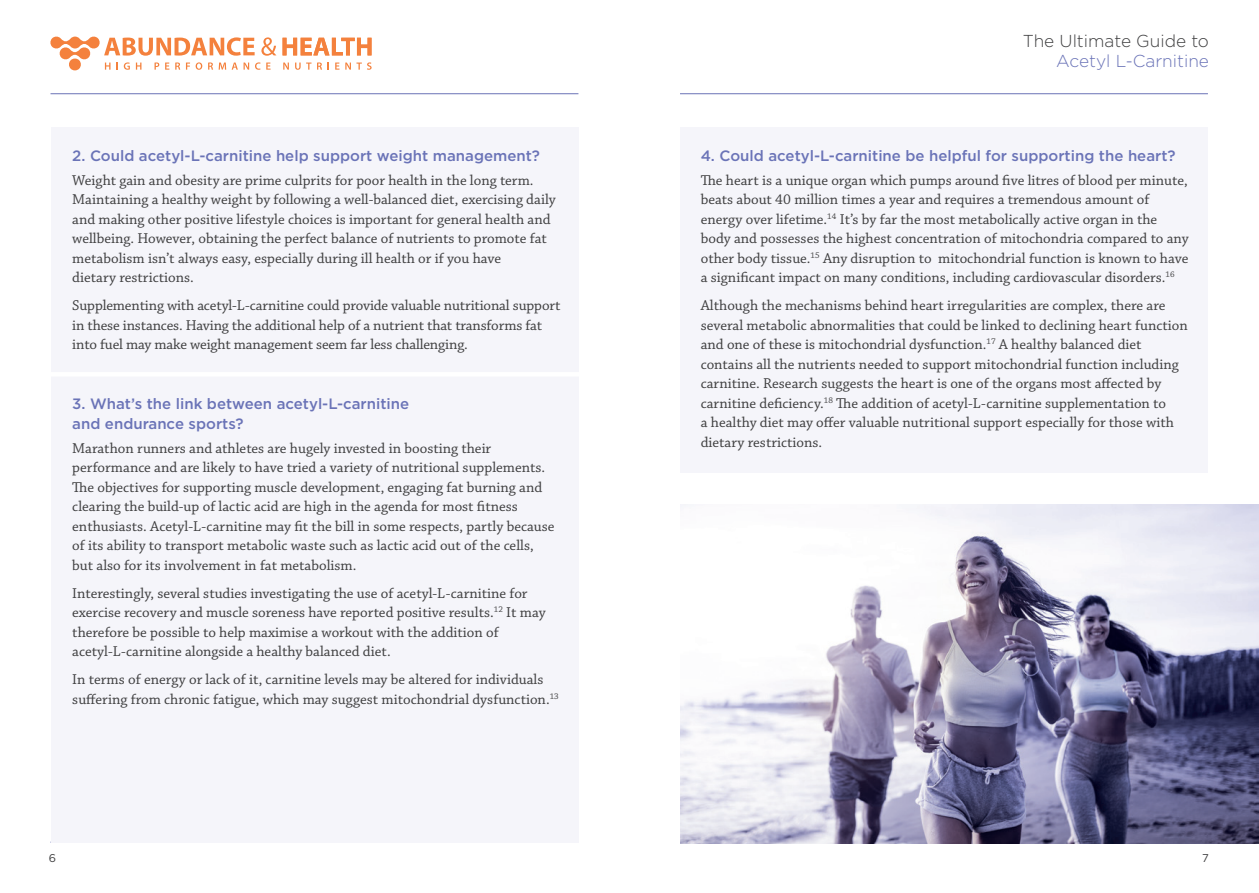
<style>
.page{position:relative;width:1259px;height:893px;background:#fff}
.page>*{position:absolute;margin:0;border:0;box-sizing:border-box;transform-origin:0 0}
.t1{font:300 17.25px "Gotham";color:#3e3e3f}
.t2{font:300 17.25px "Gotham";color:#6a73b7}
.t3{font:15px/19.5px "Chaparral Pro";color:#3e3e3f}
.t4{font:500 15px/19.5px "Gotham";color:#6a73b7}
.t5{font:11.25px "Gotham";color:#3e3e3f}
</style>
<div class="page">
<hr style="left:680px;top:93px;width:528px;height:1px;background:#6a73b7">
<svg style="left:282px;top:38px;width:89px;height:17px"></svg>
<svg style="left:50px;top:37px;width:226px;height:33px"></svg>
<svg style="left:283px;top:63px;width:6px;height:7px"></svg>
<svg style="left:295px;top:63px;width:16px;height:7px"></svg>
<svg style="left:317px;top:62px;width:5px;height:8px"></svg>
<svg style="left:335px;top:63px;width:4px;height:7px"></svg>
<svg style="left:345px;top:62px;width:26px;height:8px"></svg>
<hr style="left:50px;top:842px;width:528px;height:1px;background:#6a73b7">
<hr style="left:50px;top:93px;width:528px;height:1px;background:#6a73b7">
<div style="left:51px;top:128px;width:527px;height:715px;background:#f5f5fa"></div>
<div style="left:680px;top:128px;width:527px;height:345px;background:#f5f5fa"></div>
<div style="left:12px;top:372px;width:588px;height:5px;background:#fff"></div>
<img style="left:680px;top:505px;width:579px;height:338px">
<p class="t4" style="left:72px;top:146px;width:469px">2. Could acetyl-L-carnitine help support weight management?</p>
<p class="t3" style="left:72px;top:171px;width:485px">Weight gain and obesity are prime culprits for poor health in the long term.<br>Maintaining a healthy weight by following a well-balanced diet, exercising daily and making other positive lifestyle choices is important for general health and wellbeing. However, obtaining the perfect balance of nutrients to promote fat metabolism isn’t always easy, especially during ill health or if you have<br>dietary restrictions.</p>
<p class="t3" style="left:72px;top:296px;width:490px">Supplementing with acetyl-L-carnitine could provide valuable nutritional support in these instances. Having the additional help of a nutrient that transforms fat into fuel may make weight management seem far less challenging.</p>
<p class="t4" style="left:72px;top:394px;width:338px">3. What’s the link between acetyl-L-carnitine and endurance sports?</p>
<p class="t3" style="left:72px;top:439px;width:484px">Marathon runners and athletes are hugely invested in boosting their performance and are likely to have tried a variety of nutritional supplements.<br>The objectives for supporting muscle development, engaging fat burning and clearing the build-up of lactic acid are high in the agenda for most fitness enthusiasts. Acetyl-L-carnitine may fit the bill in some respects, partly because of its ability to transport metabolic waste such as lactic acid out of the cells, but also for its involvement in fat metabolism.</p>
<p class="t3" style="left:72px;top:584px;width:475px">Interestingly, several studies investigating the use of acetyl-L-carnitine for exercise recovery and muscle soreness have reported positive results.<sup>12</sup> It may therefore be possible to help maximise a workout with the addition of acetyl-L-carnitine alongside a healthy balanced diet.</p>
<p class="t3" style="left:72px;top:670px;width:488px">In terms of energy or lack of it, carnitine levels may be altered for individuals suffering from chronic fatigue, which may suggest mitochondrial dysfunction.<sup>13</sup></p>
<p class="t5" style="left:49px;top:850px;width:9px">6</p>
<p class="t1" style="left:1023px;top:30px;width:188px">The Ultimate Guide to</p>
<p class="t2" style="left:1056px;top:50px;width:154px">Acetyl L-Carnitine</p>
<p class="t4" style="left:701px;top:146px;width:476px">4. Could acetyl-L-carnitine be helpful for supporting the heart?</p>
<p class="t3" style="left:701px;top:171px;width:489px">The heart is a unique organ which pumps around five litres of blood per minute, beats about 40 million times a year and requires a tremendous amount of energy over lifetime.<sup>14</sup> It’s by far the most metabolically active organ in the body and possesses the highest concentration of mitochondria compared to any other body tissue.<sup>15</sup> Any disruption to mitochondrial function is known to have a significant impact on many conditions, including cardiovascular disorders.<sup>16</sup></p>
<p class="t3" style="left:701px;top:296px;width:488px">Although the mechanisms behind heart irregularities are complex, there are several metabolic abnormalities that could be linked to declining heart function and one of these is mitochondrial dysfunction.<sup>17</sup> A healthy balanced diet contains all the nutrients needed to support mitochondrial function including carnitine. Research suggests the heart is one of the organs most affected by carnitine deficiency.<sup>18</sup> The addition of acetyl-L-carnitine supplementation to<br>a healthy diet may offer valuable nutritional support especially for those with dietary restrictions.</p>
<p class="t5" style="left:1202px;top:850px;width:8px">7</p>
</div>
